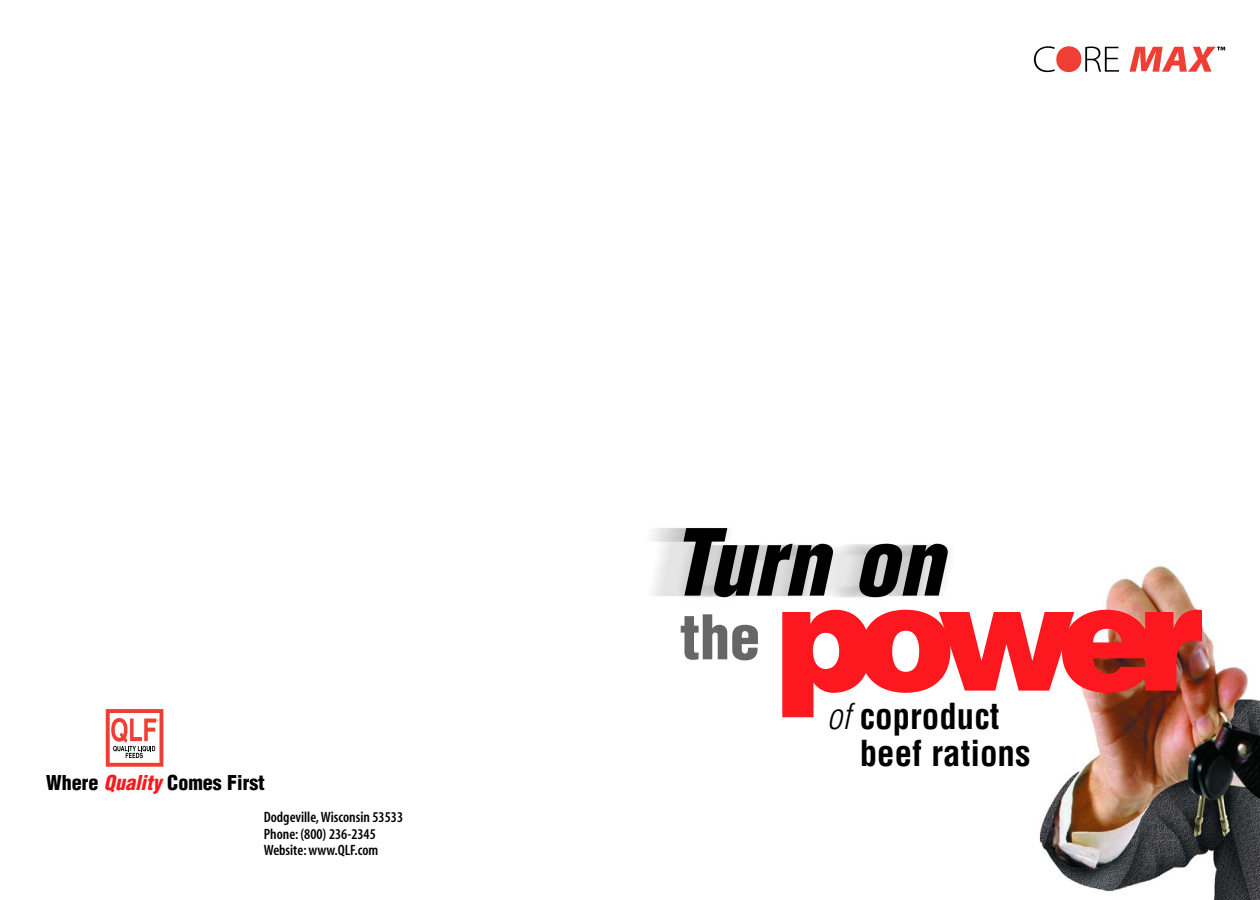
<style>
.page{position:relative;width:1260px;height:900px;background:#fff}
.page>*{position:absolute;margin:0;border:0;box-sizing:border-box;transform-origin:0 0}
.t1{font:900 150px "Helvetica";letter-spacing:-.135em;color:#fd171e}
.t2{font:italic 900 condensed 90px "Helvetica";color:#000}
.t3{font:900 condensed 60px "Helvetica";color:#666}
.t4{font:700 condensed 35px/37.5px "Helvetica";color:#000}
.t5{font:900 condensed 20px "Helvetica";color:#000}
.t6{font:15px/16.2px "Myriad MM 565 300";color:#000}
.s1{font-style:italic;color:#fd171e}
.s2{font-weight:300;font-style:italic}
</style>
<div class="page">
<img style="left:1039px;top:566px;width:221px;height:334px">
<div style="left:1055px;top:613px;width:46px;height:44px;background:#fff"></div>
<svg style="left:106px;top:709px;width:57px;height:58px"></svg>
<img style="left:651px;top:528px;width:405px;height:161px">
<svg style="left:1034px;top:46px;width:21px;height:26px"></svg>
<div style="left:1056px;top:46px;width:25px;height:26px;background:#ef3e33;border-radius:50%"></div>
<svg style="left:1085px;top:47px;width:34px;height:25px"></svg>
<svg style="left:1129px;top:47px;width:96px;height:25px"></svg>
<h3 class="t5" style="left:46px;top:775px;width:220px">Where <span class="s1">Quality</span> Comes First</h3>
<p class="t6" style="left:264px;top:811px;width:141px">Dodgeville,Wisconsin 53533<br>Phone: (800) 236-2345<br>Website: www.QLF.com</p>
<h2 class="t2" style="left:670px;top:528px;width:275px">Turn on</h2>
<h3 class="t3" style="left:680px;top:614px;width:81px">the</h3>
<h1 class="t1" style="left:776px;top:583px;width:430px">power</h1>
<h3 class="t4" style="left:860px;top:700px;width:172px;text-indent:-33px"><span class="s2">of</span> coproduct beef rations</h3>
</div>
